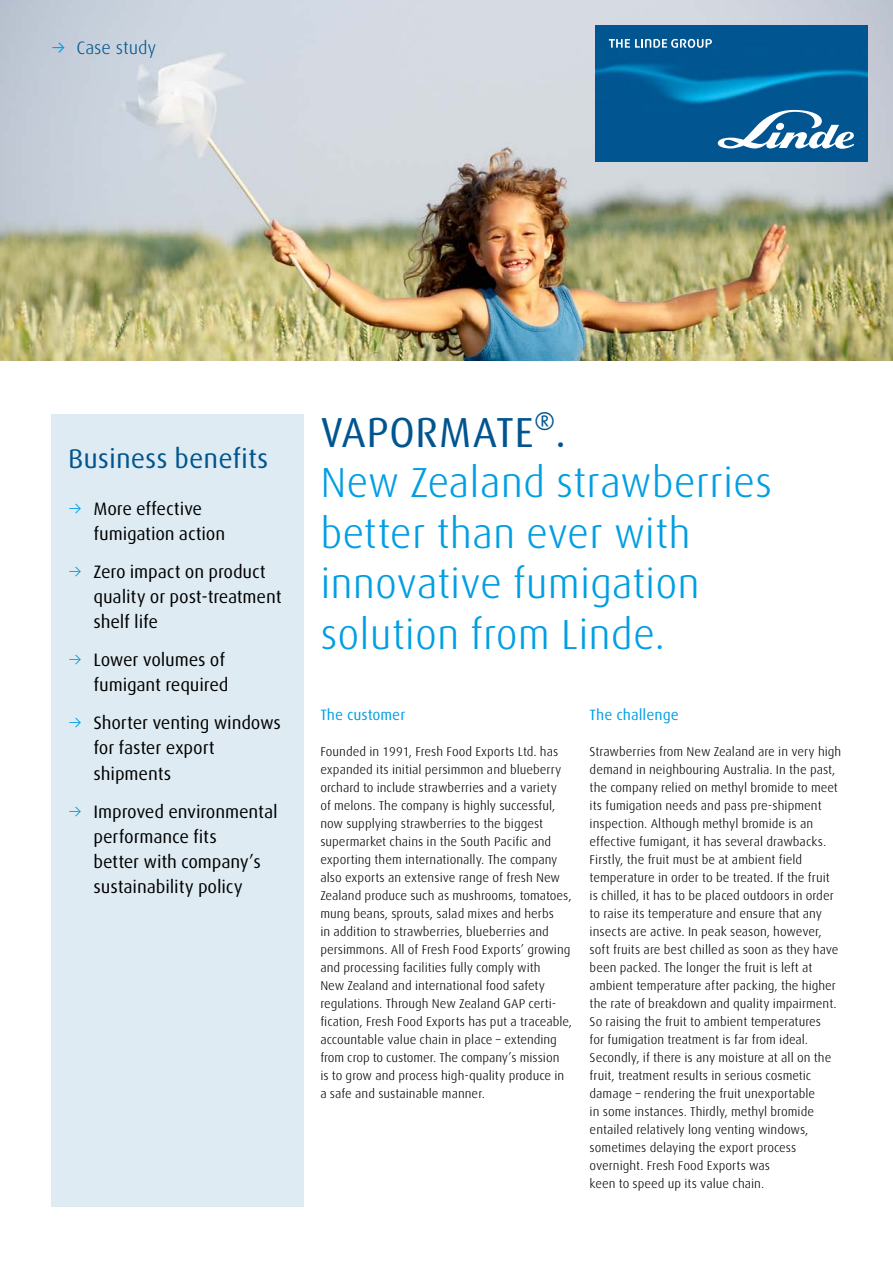
<style>
.page{position:relative;width:893px;height:1263px;background:#fff}
.page>*{position:absolute;margin:0;border:0;box-sizing:border-box;transform-origin:0 0}
.t1{font:300 42px/50.4px "Linde Dax Global";color:#009ee3}
.t2{font:42px "Linde Dax Global";color:#005590}
.t3{font:27px "Linde Dax Global";color:#005590}
.t4{font:18px/25.2px "Linde Dax Global";letter-spacing:-.01em;color:#000}
.t5{font:300 18px "Linde Dax Global";letter-spacing:-.005em;color:#005590}
.t6{font:15px "Linde Dax Global";color:#009ee3}
.t7{font:300 12.75px/18px "Linde Dax Global";color:#000}
.s1{font-weight:400;color:#009ee3}
.s2{font-weight:300;color:#009ee3}
</style>
<div class="page">
<img style="left:0;top:0;width:893px;height:360px">
<div style="left:51px;top:414px;width:252px;height:792px;background:#deebf2"></div>
<img style="left:595px;top:25px;width:272px;height:137px">
<svg style="left:718px;top:110px;width:137px;height:39px"></svg>
<svg style="left:609px;top:39px;width:103px;height:9px"></svg>
<h3 class="t5" style="left:51px;top:37px;width:107px"><span class="s1">→</span> Case study</h3>
<h2 class="t3" style="left:68px;top:443px;width:202px">Business benefits</h2>
<h3 class="t4" style="left:94px;top:496px;width:133px;text-indent:-26px"><span class="s2">→</span> More effective fumigation action</h3>
<h3 class="t4" style="left:94px;top:559px;width:190px;text-indent:-26px"><span class="s2">→</span> Zero impact on product quality or post-treatment shelf life</h3>
<h3 class="t4" style="left:68px;top:647px;width:162px;text-align:right"><span class="s2">→</span> Lower volumes of fumigant required</h3>
<h3 class="t4" style="left:94px;top:710px;width:189px;text-indent:-26px"><span class="s2">→</span> Shorter venting windows for faster export shipments</h3>
<h3 class="t4" style="left:94px;top:799px;width:186px;text-indent:-26px"><span class="s2">→</span> Improved environmental performance fits<br>better with company’s sustainability policy</h3>
<h1 class="t2" style="left:320px;top:408px;width:248px">VAPORMATE®.</h1>
<h1 class="t1" style="left:320px;top:458px;width:454px">New Zealand strawberries better than ever with innovative fumigation solution from Linde.</h1>
<p class="t6" style="left:320px;top:706px;width:87px">The customer</p>
<p class="t7" style="left:320px;top:743px;width:253px">Founded in 1991, Fresh Food Exports Ltd. has expanded its initial persimmon and blueberry orchard to include strawberries and a variety<br>of melons. The company is highly successful, now supplying strawberries to the biggest supermarket chains in the South Pacific and exporting them internationally. The company also exports an extensive range of fresh New Zealand produce such as mushrooms, tomatoes, mung beans, sprouts, salad mixes and herbs<br>in addition to strawberries, blueberries and persimmons. All of Fresh Food Exports’ growing and processing facilities fully comply with<br>New Zealand and international food safety regulations. Through New Zealand GAP certi&shy;fication, Fresh Food Exports has put a traceable, accountable value chain in place – extending from crop to customer. The company’s mission<br>is to grow and process high-quality produce in a safe and sustainable manner.</p>
<p class="t6" style="left:590px;top:706px;width:91px">The challenge</p>
<p class="t7" style="left:590px;top:743px;width:253px">Strawberries from New Zealand are in very high demand in neighbouring Australia. In the past, the company relied on methyl bromide to meet its fumigation needs and pass pre-shipment inspection. Although methyl bromide is an effective fumigant, it has several drawbacks.<br>Firstly, the fruit must be at ambient field temperature in order to be treated. If the fruit<br>is chilled, it has to be placed outdoors in order to raise its temperature and ensure that any insects are active. In peak season, however, soft fruits are best chilled as soon as they have been packed. The longer the fruit is left at ambient temperature after packing, the higher the rate of breakdown and quality impairment.<br>So raising the fruit to ambient temperatures<br>for fumigation treatment is far from ideal.<br>Secondly, if there is any moisture at all on the fruit, treatment results in serious cosmetic damage – rendering the fruit unexportable<br>in some instances. Thirdly, methyl bromide entailed relatively long venting windows, sometimes delaying the export process overnight. Fresh Food Exports was<br>keen to speed up its value chain.</p>
</div>
